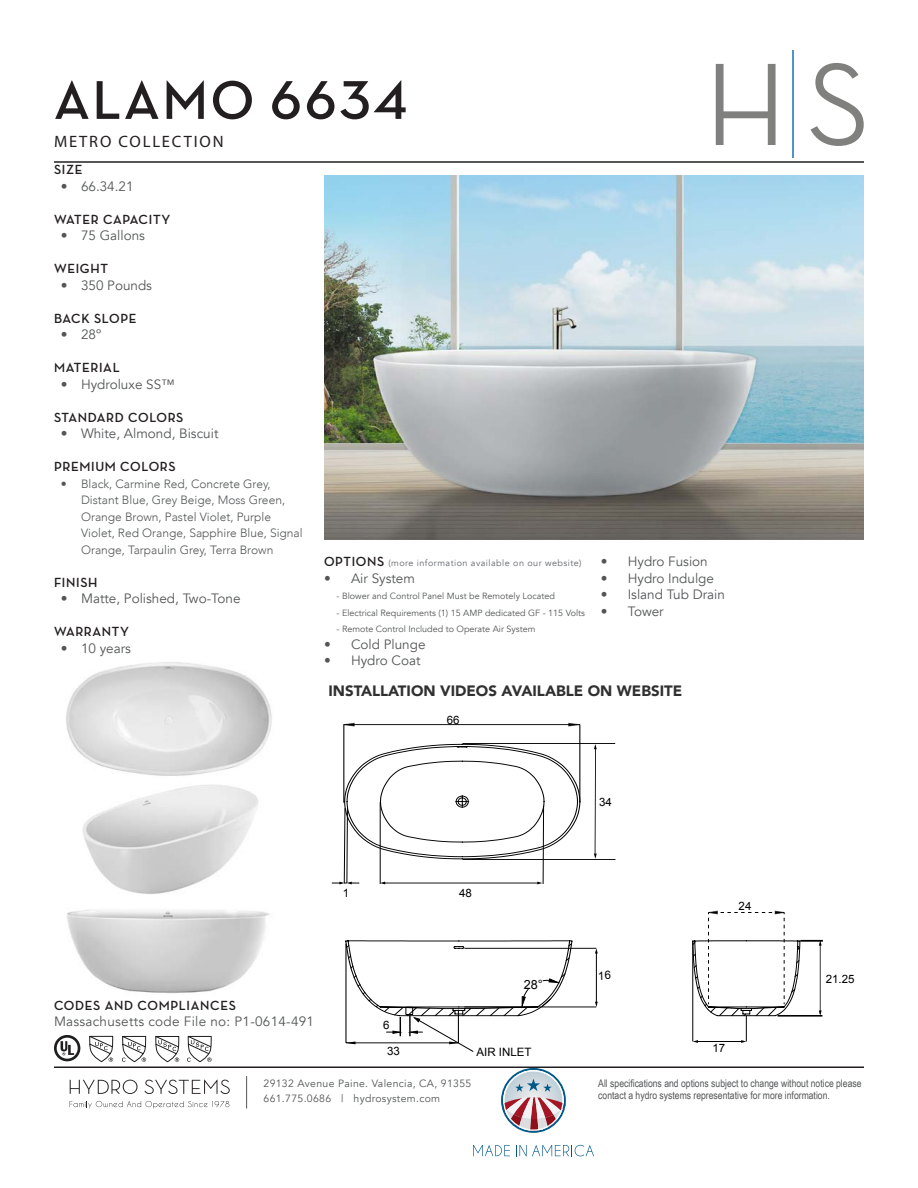
<style>
.page{position:relative;width:918px;height:1188px;background:#fff}
.page>*{position:absolute;margin:0;border:0;box-sizing:border-box;transform-origin:0 0}
.t1{font:700 55.5px "Neutra Disp";letter-spacing:.05em;color:#231f20}
.t2{font:16.5px "Myriad Pro";letter-spacing:.11em;color:#231f20}
.t3{font:900 15px "Avenir";color:#303030}
.t4{font:13.5px "Avenir";color:#545557}
.t5{font:700 13.5px "Neutra Disp";letter-spacing:.05em;color:#231f20}
.t6{font:13.5px "Avenir";letter-spacing:.02em;color:#545557}
.t7{font:12.6px "Arial";color:#000}
.t8{font:300 12px/16.5px "Avenir";color:#545557}
.t9{font:11.55px "Arial";color:#000}
.t10{font:11.55px "Arial";color:#000}
.t11{font:10.5px/12.6px "Arial Narrow";color:#545557}
.t12{font:10.5px "Avenir";letter-spacing:.03em;color:#545557}
.t13{font:9px "Avenir";color:#545557}
.t14{font:9px "Avenir";letter-spacing:.05em;color:#63656a}
.s1{font-family:"Neutra Disp";font-weight:700;font-size:13.5px;color:#231f20}
</style>
<div class="page">
<hr style="left:54px;top:161px;width:810px;height:2px;background:#231f20">
<hr style="left:54px;top:1066px;width:810px;height:2px;background:#231f20">
<svg style="left:187px;top:1036px;width:25px;height:26px"></svg>
<svg style="left:155px;top:1036px;width:24px;height:26px"></svg>
<svg style="left:89px;top:1036px;width:24px;height:26px"></svg>
<svg style="left:122px;top:1036px;width:24px;height:26px"></svg>
<div style="left:54px;top:1035px;width:26px;height:26px;border:3px solid #201d1e;border-radius:50%"></div>
<svg style="left:61px;top:1041px;width:13px;height:14px"></svg>
<svg style="left:70px;top:1101px;width:159px;height:7px"></svg>
<svg style="left:70px;top:1080px;width:68px;height:14px"></svg>
<svg style="left:144px;top:1080px;width:86px;height:14px"></svg>
<hr style="left:246px;top:1076px;width:1px;height:33px;background:#545557">
<img style="left:324px;top:176px;width:540px;height:364px">
<svg style="left:473px;top:1145px;width:37px;height:11px"></svg>
<svg style="left:516px;top:1145px;width:78px;height:11px"></svg>
<hr style="left:792px;top:51px;width:2px;height:107px;background:#5492cc">
<svg style="left:716px;top:64px;width:60px;height:81px"></svg>
<svg style="left:811px;top:63px;width:53px;height:83px"></svg>
<img style="left:66px;top:662px;width:206px;height:114px">
<img style="left:82px;top:784px;width:176px;height:110px">
<img style="left:67px;top:910px;width:203px;height:83px">
<hr style="left:324px;top:1174px;width:540px;height:1px;background:#191924">
<hr style="left:917px;top:707px;width:1px;height:359px;background:#191924">
<hr style="left:324px;top:707px;width:540px;height:1px;background:#191924">
<hr style="left:324px;top:707px;width:1px;height:359px;background:#191924">
<hr style="left:324px;top:1105px;width:540px;height:1px;background:#191924">
<hr style="left:654px;top:1132px;width:210px;height:1px;background:#191924">
<hr style="left:654px;top:1146px;width:210px;height:1px;background:#191924">
<hr style="left:654px;top:1160px;width:210px;height:1px;background:#191924">
<svg style="left:501px;top:1068px;width:65px;height:65px"></svg>
<hr style="left:344px;top:725px;width:1px;height:78px;background:#000">
<hr style="left:580px;top:725px;width:1px;height:78px;background:#000">
<hr style="left:464px;top:948px;width:132px;height:1px;background:#000">
<hr style="left:464px;top:1007px;width:132px;height:1px;background:#000">
<svg style="left:343px;top:723px;width:237px;height:4px"></svg>
<hr style="left:596px;top:953px;width:1px;height:50px;background:#000">
<svg style="left:595px;top:948px;width:3px;height:6px"></svg>
<svg style="left:332px;top:744px;width:249px;height:140px"></svg>
<hr style="left:463px;top:859px;width:153px;height:1px;background:#000">
<hr style="left:462px;top:743px;width:153px;height:1px;background:#000">
<svg style="left:594px;top:744px;width:3px;height:115px"></svg>
<svg style="left:692px;top:911px;width:131px;height:132px"></svg>
<svg style="left:345px;top:940px;width:228px;height:112px"></svg>
<p class="t1" style="left:54px;top:69px;width:355px">ALAMO 6634</p>
<p class="t2" style="left:54px;top:132px;width:171px">METRO COLLECTION</p>
<p class="t5" style="left:54px;top:162px;width:30px">SIZE</p>
<p class="t4" style="left:61px;top:178px;width:74px">• 66.34.21</p>
<p class="t5" style="left:54px;top:211px;width:118px">WATER CAPACITY</p>
<p class="t4" style="left:61px;top:227px;width:86px">• 75 Gallons</p>
<p class="t5" style="left:54px;top:261px;width:55px">WEIGHT</p>
<p class="t4" style="left:61px;top:277px;width:93px">• 350 Pounds</p>
<p class="t5" style="left:54px;top:310px;width:84px">BACK SLOPE</p>
<p class="t4" style="left:61px;top:326px;width:42px">• 28º</p>
<p class="t5" style="left:54px;top:360px;width:67px">MATERIAL</p>
<p class="t4" style="left:61px;top:376px;width:116px">• Hydroluxe SS™</p>
<p class="t5" style="left:54px;top:409px;width:131px">STANDARD COLORS</p>
<p class="t4" style="left:61px;top:425px;width:159px">• White, Almond, Biscuit</p>
<p class="t5" style="left:54px;top:459px;width:123px">PREMIUM COLORS</p>
<p class="t8" style="left:81px;top:475px;width:223px;text-indent:-20px">• Black, Carmine Red, Concrete Grey, Distant Blue, Grey Beige, Moss Green, Orange Brown, Pastel Violet, Purple Violet, Red Orange, Sapphire Blue, Signal Orange, Tarpaulin Grey, Terra Brown</p>
<p class="t5" style="left:54px;top:574px;width:45px">FINISH</p>
<p class="t4" style="left:61px;top:590px;width:181px">• Matte, Polished, Two-Tone</p>
<p class="t5" style="left:54px;top:624px;width:76px">WARRANTY</p>
<p class="t4" style="left:61px;top:640px;width:72px">• 10 years</p>
<p class="t14" style="left:324px;top:558px;width:259px"><span class="s1">OPTIONS</span> (more information available on our website)</p>
<p class="t4" style="left:324px;top:570px;width:92px">• Air System</p>
<p class="t13" style="left:337px;top:591px;width:220px">- Blower and Control Panel Must be Remotely Located</p>
<p class="t13" style="left:337px;top:607px;width:250px">- Electrical Requirements (1) 15 AMP dedicated GF - 115 Volts</p>
<p class="t13" style="left:337px;top:624px;width:200px">- Remote Control Included to Operate Air System</p>
<p class="t4" style="left:324px;top:636px;width:103px">• Cold Plunge</p>
<p class="t4" style="left:324px;top:653px;width:98px">• Hydro Coat</p>
<p class="t4" style="left:601px;top:554px;width:109px">• Hydro Fusion</p>
<p class="t4" style="left:601px;top:570px;width:115px">• Hydro Indulge</p>
<p class="t4" style="left:601px;top:587px;width:126px">• Island Tub Drain</p>
<p class="t4" style="left:601px;top:603px;width:64px">• Tower</p>
<p class="t3" style="left:328px;top:678px;width:355px">INSTALLATION VIDEOS AVAILABLE ON WEBSITE</p>
<p class="t9" style="left:447px;top:712px;width:14px">66</p>
<p class="t9" style="left:343px;top:885px;width:8px">1</p>
<p class="t9" style="left:459px;top:885px;width:14px">48</p>
<p class="t5" style="left:54px;top:998px;width:183px">CODES AND COMPLIANCES</p>
<p class="t6" style="left:54px;top:1013px;width:262px">Massachusetts code File no: P1-0614-491</p>
<p class="t10" style="left:383px;top:1018px;width:8px">6</p>
<p class="t9" style="left:387px;top:1044px;width:14px">33</p>
<p class="t7" style="left:524px;top:976px;width:21px">28°</p>
<p class="t10" style="left:477px;top:1045px;width:57px">AIR INLET</p>
<p class="t12" style="left:264px;top:1077px;width:209px">29132 Avenue Paine. Valencia, CA, 91355</p>
<p class="t12" style="left:264px;top:1092px;width:178px">661.775.0686 | hydrosystem.com</p>
<p class="t9" style="left:599px;top:794px;width:14px">34</p>
<p class="t9" style="left:739px;top:898px;width:14px">24</p>
<p class="t9" style="left:712px;top:1041px;width:14px">17</p>
<p class="t9" style="left:826px;top:972px;width:30px">21.25</p>
<p class="t11" style="left:598px;top:1076px;width:265px">All specifications and options subject to change without notice please contact a hydro systems representative for more information.</p>
</div>
